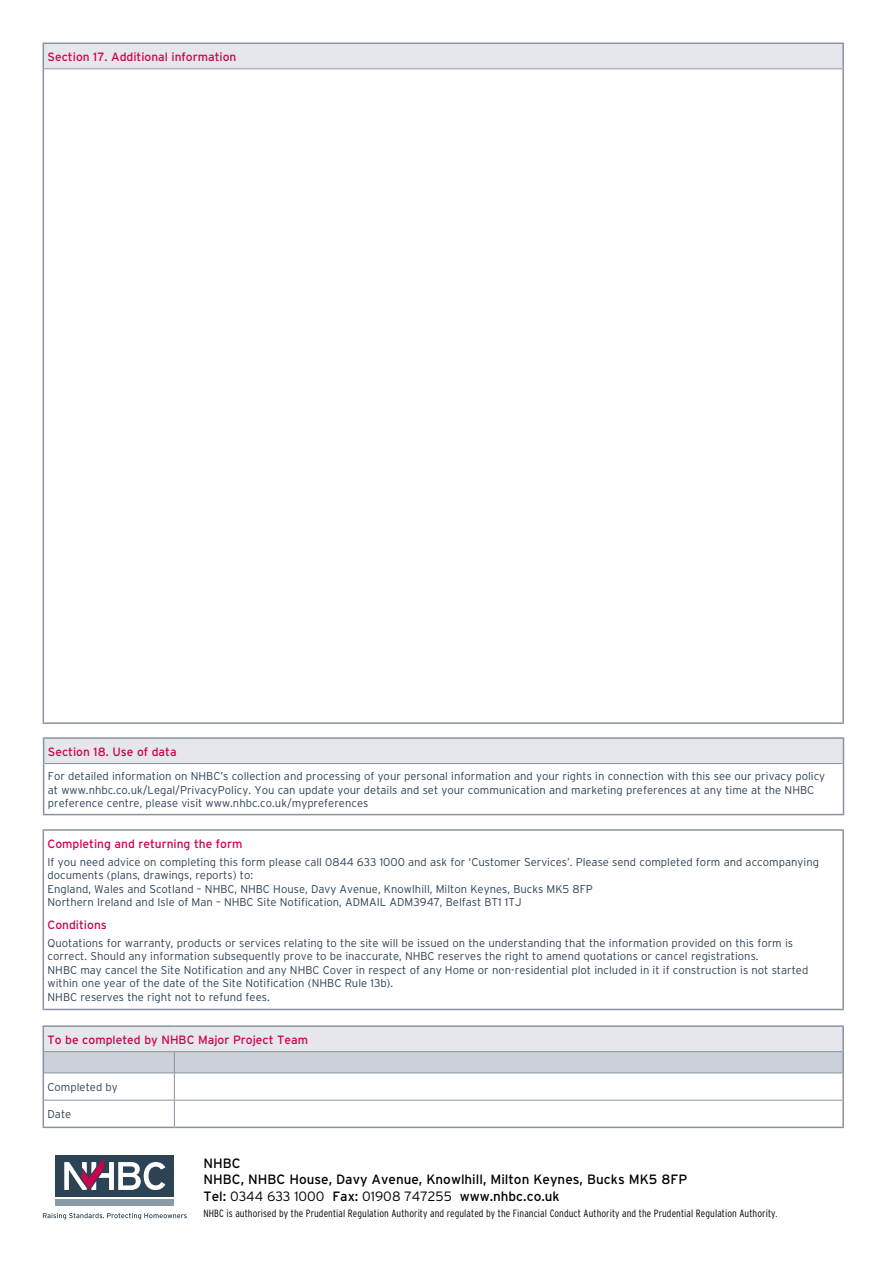
<style>
.page{position:relative;width:885px;height:1263px;background:#fff}
.page>*{position:absolute;margin:0;border:0;box-sizing:border-box;transform-origin:0 0}
.t1{font:13.5px/16.5px "Interstate";color:#000}
.t2{font:12px "Interstate";color:#d0004e}
.t3{font:300 11.25px/13.5px "Interstate";color:#2c4255}
.t4{font:300 condensed 10.5px "Interstate";letter-spacing:.01em;color:#000}
.s1{font-weight:300}
</style>
<div class="page">
<svg style="left:43px;top:1213px;width:144px;height:6px"></svg>
<svg style="left:55px;top:1155px;width:119px;height:51px"></svg>
<div style="left:56px;top:1155px;width:118px;height:42px;background:#2c4255"></div>
<div style="left:56px;top:1198px;width:118px;height:7px;background:#8a9ba7"></div>
<svg style="left:64px;top:1158px;width:101px;height:32px"></svg>
<hr style="left:43px;top:1025px;width:131px;height:2px;background:#8892a1">
<hr style="left:174px;top:1025px;width:669px;height:2px;background:#8892a1">
<hr style="left:43px;top:1126px;width:131px;height:2px;background:#8892a1">
<hr style="left:174px;top:1126px;width:669px;height:2px;background:#8892a1">
<svg style="left:43px;top:1027px;width:800px;height:99px"></svg>
<hr style="left:43px;top:829px;width:800px;height:2px;background:#8892a1">
<hr style="left:43px;top:831px;width:1px;height:178px;background:#8892a1">
<hr style="left:842px;top:831px;width:1px;height:178px;background:#8892a1">
<hr style="left:43px;top:1009px;width:800px;height:1px;background:#8892a1">
<div style="left:44px;top:738px;width:799px;height:25px;background:#e5e7ec"></div>
<hr style="left:44px;top:763px;width:798px;height:1px;background:#8892a1">
<hr style="left:43px;top:737px;width:801px;height:2px;background:#8892a1">
<svg style="left:43px;top:739px;width:1px;height:24px"></svg>
<hr style="left:842px;top:739px;width:2px;height:24px;background:#8892a1">
<hr style="left:43px;top:763px;width:1px;height:51px;background:#8892a1">
<hr style="left:842px;top:763px;width:2px;height:51px;background:#8892a1">
<hr style="left:43px;top:814px;width:801px;height:1px;background:#8892a1">
<div style="left:43px;top:43px;width:800px;height:26px;background:#e5e7ec"></div>
<hr style="left:44px;top:68px;width:798px;height:1px;background:#8892a1">
<hr style="left:43px;top:43px;width:800px;height:1px;background:#8892a1">
<svg style="left:43px;top:44px;width:1px;height:25px"></svg>
<svg style="left:842px;top:44px;width:1px;height:25px"></svg>
<hr style="left:43px;top:69px;width:1px;height:653px;background:#8892a1">
<hr style="left:842px;top:69px;width:1px;height:653px;background:#8892a1">
<hr style="left:43px;top:722px;width:800px;height:2px;background:#8892a1">
<p class="t2" style="left:48px;top:50px;width:190px">Section 17. Additional information</p>
<p class="t2" style="left:48px;top:745px;width:130px">Section 18. Use of data</p>
<p class="t3" style="left:48px;top:769px;width:778px">For detailed information on NHBC’s collection and processing of your personal information and your rights in connection with this see our privacy policy at www.nhbc.co.uk/Legal/PrivacyPolicy. You can update your details and set your communication and marketing preferences at any time at the NHBC preference centre, please visit www.nhbc.co.uk/mypreferences</p>
<p class="t2" style="left:48px;top:837px;width:196px">Completing and returning the form</p>
<p class="t3" style="left:48px;top:855px;width:772px">If you need advice on completing this form please call 0844 633 1000 and ask for ‘Customer Services’. Please send completed form and accompanying documents (plans, drawings, reports) to:<br>England, Wales and Scotland – NHBC, NHBC House, Davy Avenue, Knowlhill, Milton Keynes, Bucks MK5 8FP<br>Northern Ireland and Isle of Man – NHBC Site Notification, ADMAIL ADM3947, Belfast BT1 1TJ</p>
<p class="t2" style="left:48px;top:918px;width:61px">Conditions</p>
<p class="t3" style="left:48px;top:936px;width:762px">Quotations for warranty, products or services relating to the site will be issued on the understanding that the information provided on this form is correct. Should any information subsequently prove to be inaccurate, NHBC reserves the right to amend quotations or cancel registrations.<br>NHBC may cancel the Site Notification and any NHBC Cover in respect of any Home or non-residential plot included in it if construction is not started within one year of the date of the Site Notification (NHBC Rule 13b).<br>NHBC reserves the right not to refund fees.</p>
<p class="t2" style="left:48px;top:1033px;width:262px">To be completed by NHBC Major Project Team</p>
<p class="t3" style="left:48px;top:1080px;width:72px">Completed by</p>
<p class="t3" style="left:48px;top:1107px;width:25px">Date</p>
<p class="t1" style="left:203px;top:1154px;width:485px">NHBC<br>NHBC, NHBC House, Davy Avenue, Knowlhill, Milton Keynes, Bucks MK5 8FP<br>Tel: <span class="s1">0344 633 1000</span> Fax: <span class="s1">01908 747255</span> www.nhbc.co.uk</p>
<p class="t4" style="left:203px;top:1207px;width:575px">NHBC is authorised by the Prudential Regulation Authority and regulated by the Financial Conduct Authority and the Prudential Regulation Authority.</p>
</div>
